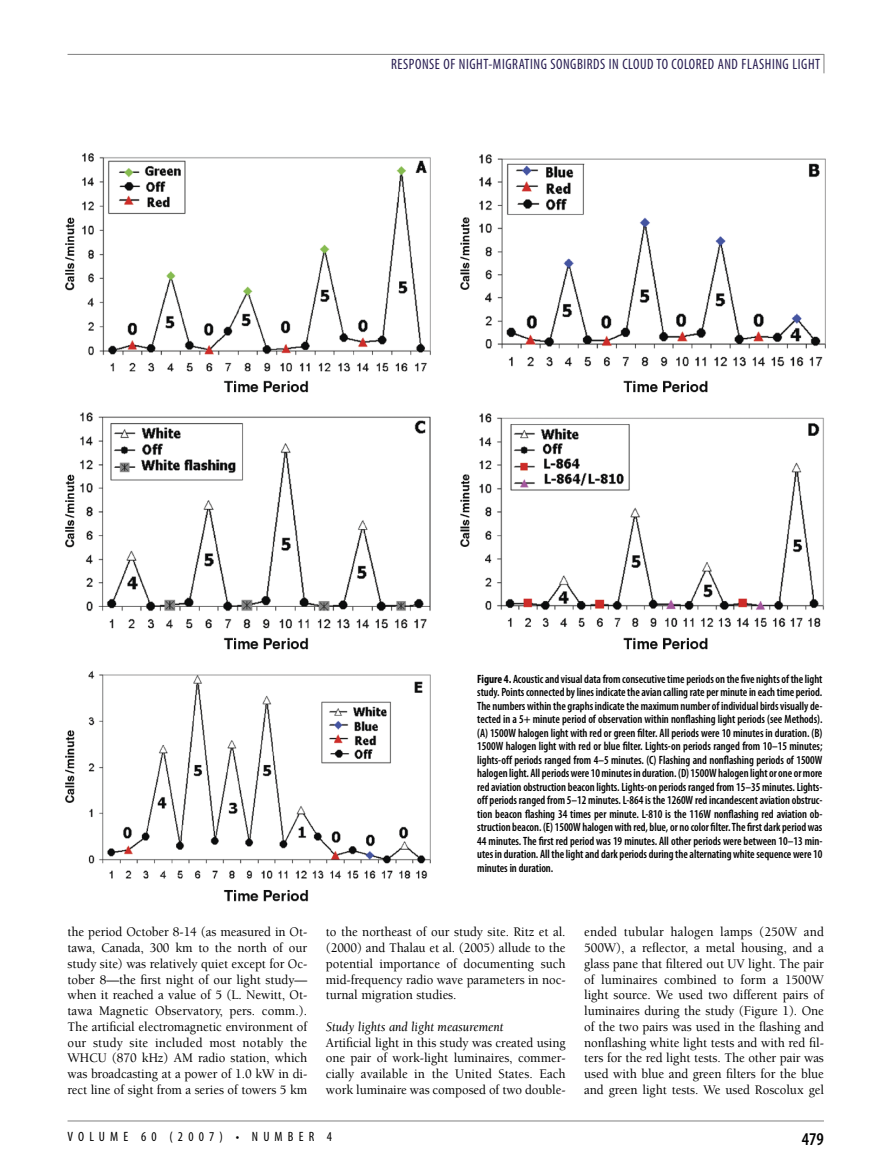
<style>
.page{position:relative;width:878px;height:1175px;background:#fff}
.page>*{position:absolute;margin:0;border:0;box-sizing:border-box;transform-origin:0 0}
.t1{font:600 condensed 18px "Myriad Pro";color:#000}
.t2{font:condensed 15px "Myriad Pro";letter-spacing:.04em;color:#261b50;scale:.95 1}
.t3{font:500 13.5px/15.8px "Berkeley Std";letter-spacing:-.005em;color:#000;text-align:justify;scale:.95 1}
.t4{font:italic 13.5px "Berkeley Std";letter-spacing:-.005em;color:#000;scale:.95 1}
.t5{font:condensed 13.5px "Myriad Pro";letter-spacing:.385em;color:#000}
.t6{font:600 condensed 12px/13.5px "Myriad Pro";letter-spacing:-.005em;color:#000;text-align:justify;scale:.95 1}
.s1{font-weight:700}
</style>
<div class="page">
<img style="left:65px;top:153px;width:761px;height:749px">
<hr style="left:68px;top:54px;width:756px;height:1px;background:#808080">
<svg style="left:823px;top:55px;width:1px;height:18px"></svg>
<hr style="left:68px;top:1120px;width:756px;height:1px;background:#808080">
<div style="left:476px;top:672px;width:347px;height:212px;background:#fff"></div>
<p class="t2" style="left:391px;top:59px;width:453px">RESPONSE OF NIGHT-MIGRATING SONGBIRDS IN CLOUD TO COLORED AND FLASHING LIGHT</p>
<p class="t6" style="left:477px;top:673px;width:365px"><span class="s1">Figure 4.</span> Acousticand visual datafromconsecutivetime periods on the five nights ofthelight study. Pointsconnected bylinesindicatetheavian calling rate perminutein each time period.<br>The numbers within the graphsindicatethemaximumnumber of individual birds visually de&shy;tected in a 5+ minute period of observation within nonflashing light periods (see Methods). (A) 1500W halogen light with red or green filter. All periods were 10 minutes in duration. (B)<br>1500W halogen light with red or blue filter. Lights-on periods ranged from 10–15 minutes; lights-off periods ranged from 4–5 minutes. (C) Flashing and nonflashing periods of 1500W halogen light. All periodswere 10minutesin duration.(D) 1500Whalogen light or one ormore red aviation obstruction beacon lights. Lights-on periods ranged from 15–35 minutes. Lights&shy;off periods ranged from 5–12 minutes. L-864 is the 1260W red incandescent aviation obstruc&shy;tion beacon flashing 34 times per minute. L-810 is the 116W nonflashing red aviation ob&shy;struction beacon. (E) 1500Whalogenwith red, blue, or no color filter.The first dark periodwas 44 minutes. The first red period was 19 minutes. All other periods were between 10–13 min&shy;utesin duration. All thelightand dark periods during thealternating whitesequence were 10 minutes in duration.</p>
<p class="t3" style="left:67px;top:925px;width:254px">the period October 8-14 (as measured in Ot&shy;tawa, Canada, 300 km to the north of our study site) was relatively quiet except for Oc&shy;tober 8—the first night of our light study— when it reached a value of 5 (L. Newitt, Ot&shy;tawa Magnetic Observatory, pers. comm.).<br>The artificial electromagnetic environment of our study site included most notably the WHCU (870 kHz) AM radio station, which was broadcasting at a power of 1.0 kW in di&shy;rect line of sight from a series of towers 5 km</p>
<p class="t3" style="left:326px;top:925px;width:254px">to the northeast of our study site. Ritz et al. (2000) and Thalau et al. (2005) allude to the potential importance of documenting such mid-frequency radio wave parameters in noc&shy;turnal migration studies.</p>
<p class="t4" style="left:326px;top:1021px;width:188px">Study lights and light measurement</p>
<p class="t3" style="left:326px;top:1035px;width:254px">Artificial light in this study was created using one pair of work-light luminaires, commer&shy;cially available in the United States. Each work luminaire was composed of two double-</p>
<p class="t3" style="left:584px;top:925px;width:254px">ended tubular halogen lamps (250W and 500W), a reflector, a metal housing, and a glass pane that filtered out UV light. The pair of luminaires combined to form a 1500W light source. We used two different pairs of luminaires during the study (Figure 1). One of the two pairs was used in the flashing and nonflashing white light tests and with red fil&shy;ters for the red light tests. The other pair was used with blue and green filters for the blue and green light tests. We used Roscolux gel</p>
<p class="t5" style="left:68px;top:1132px;width:266px">VOLUME 60 (2007) • NUMBER 4</p>
<h1 class="t1" style="left:801px;top:1132px;width:24px">479</h1>
</div>
